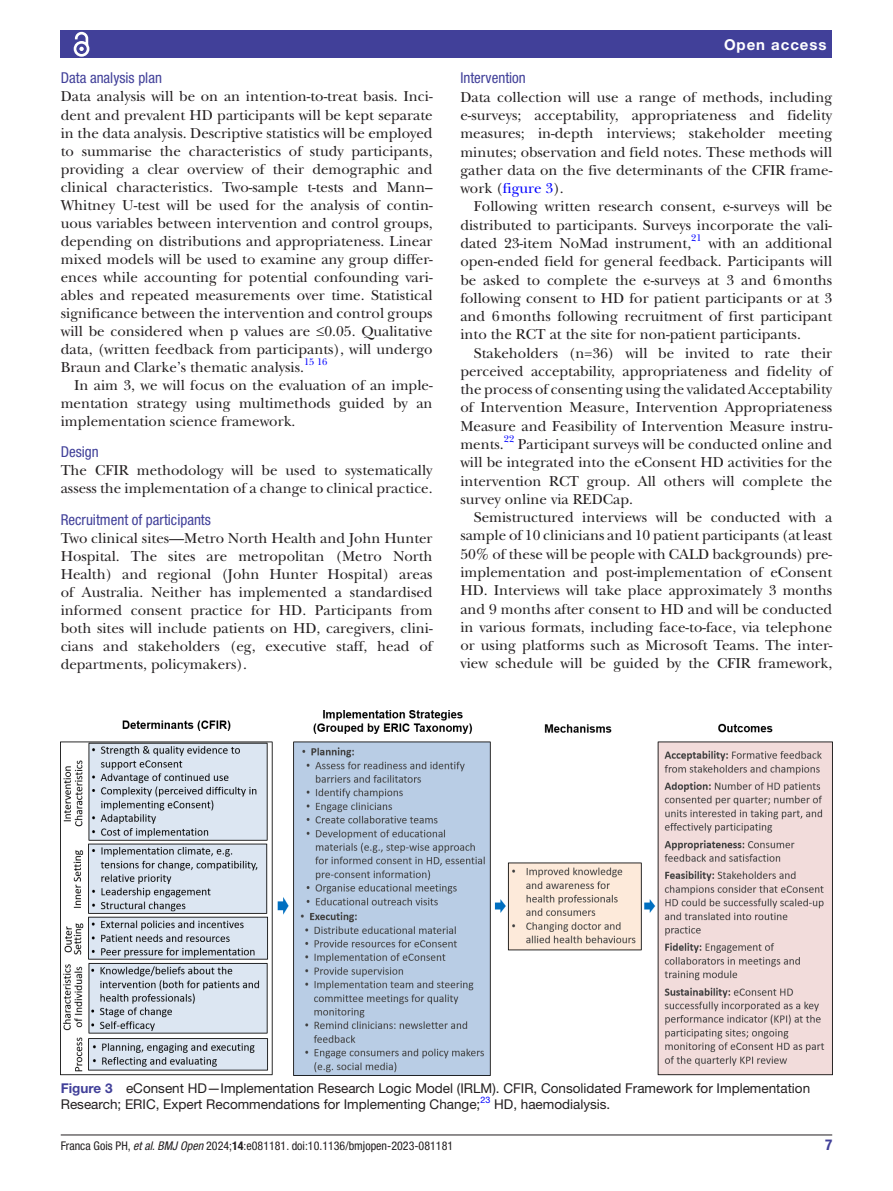
<style>
.page{position:relative;width:893px;height:1191px;background:#fff}
.page>*{position:absolute;margin:0;border:0;box-sizing:border-box;transform-origin:0 0}
.t1{font:15px/18.3px "New Baskerville";color:#231f20;text-align:justify}
.t2{font:condensed 15px "Helvetica Neue LT Std";color:#414099}
.t3{font:700 15px "Helvetica Neue LT Std";letter-spacing:.065em;color:#fff}
.t4{font:700 condensed 15px "Helvetica Neue LT Std";color:#414099}
.t5{font:13.5px/16.2px "Helvetica Neue LT Std";color:#231f20}
.t6{font:condensed 12px "Helvetica Neue LT Std";color:#231f20}
.t7{font:9.9px "New Baskerville";color:#00f}
.s1{color:#00f}
.s2{font-weight:700;color:#414099}
.s3{font-style:italic}
.s4{font-weight:700}
</style>
<div class="page">
<hr style="left:61px;top:1134px;width:771px;height:1px;background:#231f20">
<div style="left:61px;top:31px;width:771px;height:27px;background:#414099"></div>
<svg style="left:73px;top:31px;width:17px;height:26px"></svg>
<img style="left:61px;top:710px;width:771px;height:365px">
<p class="t2" style="left:61px;top:69px;width:103px">Data analysis plan</p>
<p class="t1" style="left:61px;top:88px;width:373px">Data analysis will be on an intention-to-treat basis. Inci&shy;dent and prevalent HD participants will be kept separate in the data analysis. Descriptive statistics will be employed to summarise the characteristics of study participants, providing a clear overview of their demographic and clinical characteristics. Two-sample t-tests and Mann– Whitney U-test will be used for the analysis of contin&shy;uous variables between intervention and control groups, depending on distributions and appropriateness. Linear mixed models will be used to examine any group differ&shy;ences while accounting for potential confounding vari&shy;ables and repeated measurements over time. Statistical significance between the intervention and control groups will be considered when p values are ≤0.05. Qualitative data, (written feedback from participants), will undergo Braun and Clarke’s thematic analysis.</p>
<p class="t7" style="left:304px;top:356px;width:25px">15 16</p>
<p class="t1" style="left:61px;top:376px;width:373px;text-indent:14px">In aim 3, we will focus on the evaluation of an imple&shy;mentation strategy using multimethods guided by an implementation science framework.</p>
<p class="t2" style="left:61px;top:443px;width:40px">Design</p>
<p class="t1" style="left:61px;top:461px;width:373px">The CFIR methodology will be used to systematically assess the implementation of a change to clinical practice.</p>
<p class="t2" style="left:61px;top:510px;width:152px">Recruitment of participants</p>
<p class="t1" style="left:61px;top:529px;width:373px">Two clinical sites—Metro North Health and John Hunter Hospital. The sites are metropolitan (Metro North Health) and regional (John Hunter Hospital) areas of Australia. Neither has implemented a standardised informed consent practice for HD. Participants from both sites will include patients on HD, caregivers, clini&shy;cians and stakeholders (eg, executive staff, head of departments, policymakers).</p>
<p class="t3" style="left:724px;top:35px;width:104px">Open access</p>
<p class="t2" style="left:460px;top:69px;width:67px">Intervention</p>
<p class="t1" style="left:460px;top:88px;width:373px">Data collection will use a range of methods, including e-surveys; acceptability, appropriateness and fidelity measures; in-depth interviews; stakeholder meeting minutes; observation and field notes. These methods will gather data on the five determinants of the CFIR frame&shy;work (<span class="s1">figure 3</span>).</p>
<p class="t1" style="left:460px;top:197px;width:373px;text-indent:14px">Following written research consent, e-surveys will be distributed to participants. Surveys incorporate the vali&shy;dated 23-item NoMad instrument,</p>
<p class="t7" style="left:691px;top:232px;width:12px">21</p>
<p class="t1" style="left:460px;top:234px;width:373px;text-indent:248px">with an additional open-ended field for general feedback. Participants will be asked to complete the e-surveys at 3 and 6months following consent to HD for patient participants or at 3 and 6months following recruitment of first participant into the RCT at the site for non-patient participants.</p>
<p class="t1" style="left:460px;top:344px;width:373px;text-indent:14px">Stakeholders (n=36) will be invited to rate their perceived acceptability, appropriateness and fidelity of the process of consenting using the validated Acceptability of Intervention Measure, Intervention Appropriateness Measure and Feasibility of Intervention Measure instru&shy;ments.</p>
<p class="t7" style="left:504px;top:433px;width:12px">22</p>
<p class="t1" style="left:460px;top:435px;width:373px;text-indent:57px">Participant surveys will be conducted online and will be integrated into the eConsent HD activities for the intervention RCT group. All others will complete the survey online via REDCap.</p>
<p class="t1" style="left:460px;top:508px;width:373px;text-indent:14px">Semistructured interviews will be conducted with a sample of 10 clinicians and 10 patient participants (at least 50% of these will be people with CALD backgrounds) pre&shy;implementation and post-implementation of eConsent HD. Interviews will take place approximately 3 months and 9 months after consent to HD and will be conducted in various formats, including face-to-face, via telephone or using platforms such as Microsoft Teams. The inter&shy;view schedule will be guided by the CFIR framework,</p>
<p class="t5" style="left:61px;top:1080px;width:751px"><span class="s2">Figure 3</span> eConsent HD—Implementation Research Logic Model (IRLM). CFIR, Consolidated Framework for Implementation<br>Research; ERIC, Expert Recommendations for Implementing Change;<sup>23</sup> HD, haemodialysis.</p>
<p class="t6" style="left:61px;top:1138px;width:394px">Franca Gois PH, <span class="s3">et al</span>. <span class="s3">BMJ Open</span> 2024;<span class="s4">14</span>:e081181. doi:10.1136/bmjopen-2023-081181</p>
<p class="t4" style="left:825px;top:1135px;width:9px">7</p>
</div>
